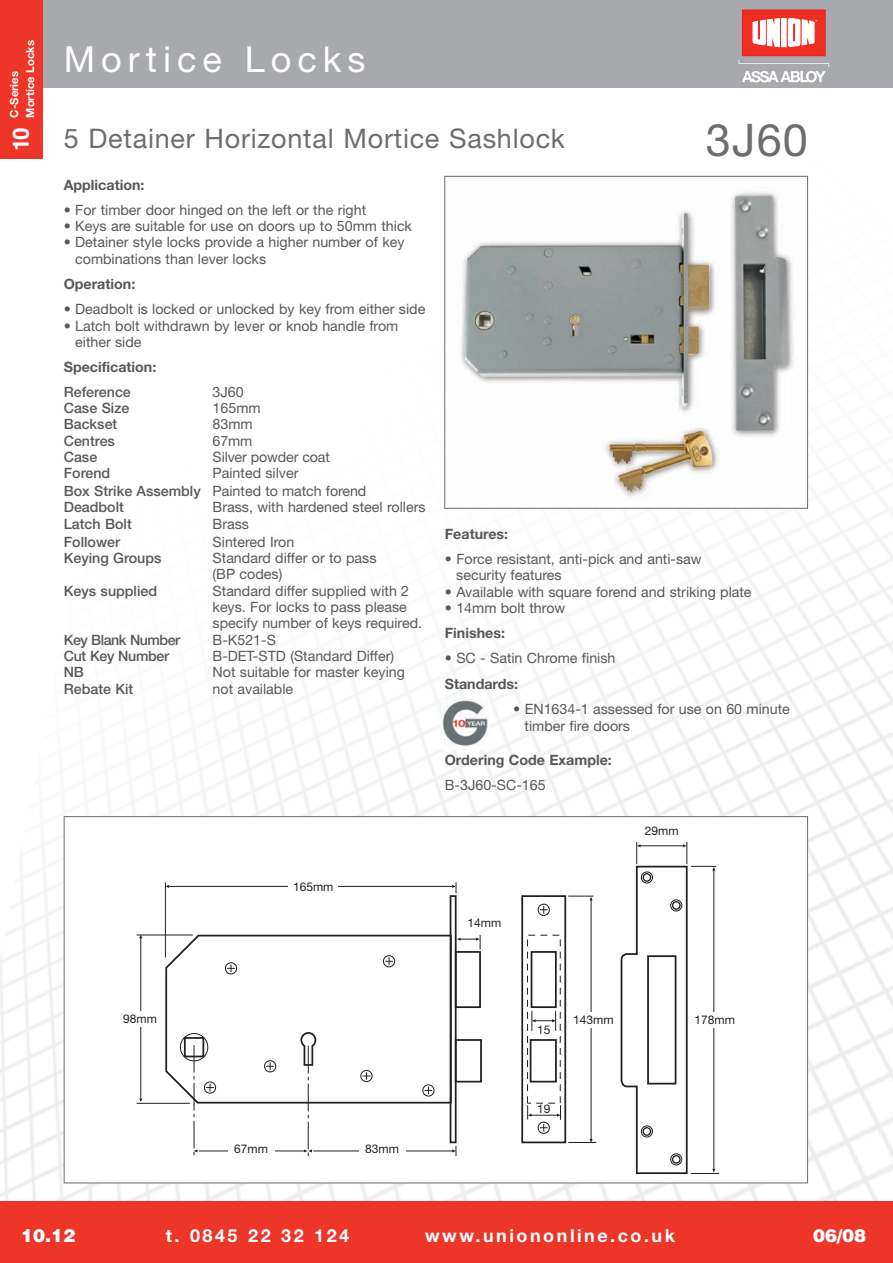
<style>
.page{position:relative;width:893px;height:1263px;background:#fff}
.page>*{position:absolute;margin:0;border:0;box-sizing:border-box;transform-origin:0 0}
.t1{font:45px "Helvetica Neue";color:#6c6d70}
.t2{font:36px "Helvetica Neue";letter-spacing:.165em;color:#fff}
.t3{font:27px "Helvetica Neue";letter-spacing:.03em;color:#6c6d70}
.t4{font:700 22.5px "Helvetica";color:#fff}
.t5{font:700 18px "Helvetica Neue";letter-spacing:.14em;color:#fff}
.t6{font:900 18px "Helvetica";color:#fff}
.t7{font:14.25px/16.4px "Helvetica Neue";color:#57585a}
.t8{font:500 14.25px "Helvetica Neue";color:#57585a}
.t9{font:700 14.25px "Helvetica Neue";color:#57585a}
.t10{font:500 14.25px "Helvetica Neue";letter-spacing:-.035em;color:#57585a}
.t11{font:500 14.25px "Helvetica Neue";letter-spacing:-.02em;color:#57585a}
.t12{font:12px "Helvetica Neue";color:#231f20}
.t13{font:700 11.25px/16px "Helvetica Neue";color:#fff}
.s1{font-weight:500}
</style>
<div class="page">
<img style="left:0;top:88px;width:893px;height:1113px">
<div style="left:0;top:0;width:893px;height:88px;background:#a8a9ad"></div>
<div style="left:0;top:1201px;width:893px;height:62px;background:#ee3529"></div>
<div style="left:0;top:0;width:42px;height:158px;background:#ee3529"></div>
<svg style="left:739px;top:60px;width:90px;height:22px"></svg>
<div style="left:742px;top:10px;width:83px;height:46px;background:#ee2e22"></div>
<div style="left:742px;top:10px;width:83px;height:46px;border:1px solid #ed1e2d"></div>
<div style="left:782px;top:18px;width:4px;height:29px;border:1px solid #fff"></div>
<svg style="left:753px;top:18px;width:27px;height:29px"></svg>
<svg style="left:788px;top:18px;width:29px;height:29px"></svg>
<div style="left:65px;top:817px;width:742px;height:365px;background:#fff"></div>
<div style="left:455px;top:951px;width:26px;height:57px;border:2px solid #231f20"></div>
<div style="left:450px;top:895px;width:7px;height:248px;border:2px solid #231f20"></div>
<div style="left:521px;top:895px;width:45px;height:248px;border:2px solid #231f20"></div>
<div style="left:538px;top:904px;width:12px;height:12px;border:1px solid #231f20;border-radius:50%"></div>
<svg style="left:540px;top:906px;width:8px;height:8px"></svg>
<div style="left:538px;top:1122px;width:12px;height:12px;border:1px solid #231f20;border-radius:50%"></div>
<svg style="left:532px;top:1011px;width:24px;height:20px"></svg>
<svg style="left:457px;top:935px;width:24px;height:14px"></svg>
<div style="left:455px;top:1039px;width:27px;height:43px;border:2px solid #231f20"></div>
<hr style="left:591px;top:900px;width:1px;height:239px;background:#231f20">
<svg style="left:568px;top:896px;width:25px;height:4px"></svg>
<svg style="left:568px;top:1139px;width:28px;height:4px"></svg>
<svg style="left:620px;top:842px;width:99px;height:333px"></svg>
<div style="left:531px;top:951px;width:26px;height:57px;border:2px solid #231f20"></div>
<div style="left:530px;top:1039px;width:27px;height:43px;border:2px solid #231f20"></div>
<hr style="left:165px;top:882px;width:1px;height:75px;background:#231f20">
<hr style="left:137px;top:935px;width:56px;height:1px;background:#231f20">
<hr style="left:137px;top:1103px;width:53px;height:1px;background:#231f20">
<hr style="left:169px;top:886px;width:284px;height:1px;background:#231f20">
<svg style="left:452px;top:882px;width:5px;height:11px"></svg>
<hr style="left:313px;top:1151px;width:140px;height:1px;background:#231f20">
<hr style="left:199px;top:1151px;width:105px;height:1px;background:#231f20">
<hr style="left:141px;top:938px;width:1px;height:160px;background:#231f20">
<svg style="left:139px;top:934px;width:3px;height:4px"></svg>
<svg style="left:164px;top:934px;width:289px;height:170px"></svg>
<svg style="left:527px;top:1105px;width:34px;height:26px"></svg>
<svg style="left:194px;top:1043px;width:4px;height:112px"></svg>
<svg style="left:300px;top:1031px;width:17px;height:125px"></svg>
<svg style="left:452px;top:1146px;width:5px;height:10px"></svg>
<img style="left:446px;top:178px;width:360px;height:329px">
<div style="left:444px;top:176px;width:364px;height:333px;border:1px solid #6c6d70"></div>
<img style="left:441px;top:699px;width:49px;height:50px">
<div style="left:289px;top:879px;width:49px;height:15px;background:#fff"></div>
<div style="left:118px;top:1011px;width:44px;height:16px;background:#fff"></div>
<div style="left:228px;top:1141px;width:46px;height:16px;background:#fff"></div>
<div style="left:359px;top:1141px;width:46px;height:16px;background:#fff"></div>
<div style="left:570px;top:1013px;width:47px;height:15px;background:#fff"></div>
<div style="left:692px;top:1013px;width:46px;height:15px;background:#fff"></div>
<p class="t13" style="left:7px;top:118px;width:79px;rotate:-90deg">C-Series<br>Mortice Locks</p>
<h3 class="t4" style="left:13px;top:151px;width:25px;rotate:-90deg">10</h3>
<h2 class="t2" style="left:64px;top:47px;width:303px">Mortice Locks</h2>
<h3 class="t3" style="left:64px;top:129px;width:503px">5 Detainer Horizontal Mortice Sashlock</h3>
<h1 class="t1" style="left:706px;top:124px;width:104px">3J60</h1>
<p class="t9" style="left:64px;top:180px;width:82px">Application:</p>
<p class="t7" style="left:64px;top:203px;width:304px">• For timber door hinged on the left or the right</p>
<p class="t7" style="left:64px;top:219px;width:350px">• Keys are suitable for use on doors up to 50mm thick</p>
<p class="t7" style="left:75px;top:236px;width:331px;text-indent:-11px">• Detainer style locks provide a higher number of key combinations than lever locks</p>
<p class="t9" style="left:64px;top:279px;width:73px">Operation:</p>
<p class="t7" style="left:64px;top:302px;width:363px">• Deadbolt is locked or unlocked by key from either side</p>
<p class="t7" style="left:75px;top:319px;width:325px;text-indent:-11px">• Latch bolt withdrawn by lever or knob handle from either side</p>
<p class="t9" style="left:64px;top:362px;width:94px">Specification:</p>
<p class="t8" style="left:64px;top:386px;width:69px">Reference</p>
<p class="t7" style="left:213px;top:385px;width:33px">3J60</p>
<p class="t8" style="left:64px;top:403px;width:67px">Case Size</p>
<p class="t7" style="left:213px;top:401px;width:50px">165mm</p>
<p class="t8" style="left:64px;top:419px;width:55px">Backset</p>
<p class="t7" style="left:213px;top:417px;width:42px">83mm</p>
<p class="t8" style="left:64px;top:436px;width:53px">Centres</p>
<p class="t7" style="left:213px;top:434px;width:41px">67mm</p>
<p class="t8" style="left:64px;top:452px;width:35px">Case</p>
<p class="t7" style="left:213px;top:450px;width:119px">Silver powder coat</p>
<p class="t8" style="left:64px;top:468px;width:48px">Forend</p>
<p class="t7" style="left:64px;top:466px;width:304px;line-height:16.8px;text-indent:149px">Painted silver<br><span class="s1">Box Strike Assembly</span> Painted to match forend<br><span class="s1">Deadbolt</span></p>
<p class="t7" style="left:213px;top:500px;width:214px">Brass, with hardened steel rollers</p>
<p class="t8" style="left:64px;top:519px;width:69px">Latch Bolt</p>
<p class="t7" style="left:213px;top:517px;width:38px">Brass</p>
<p class="t8" style="left:64px;top:536px;width:58px">Follower</p>
<p class="t7" style="left:213px;top:535px;width:83px">Sintered Iron</p>
<p class="t8" style="left:64px;top:553px;width:99px">Keying Groups</p>
<p class="t7" style="left:213px;top:551px;width:165px">Standard differ or to pass (BP codes)</p>
<p class="t8" style="left:64px;top:585px;width:95px">Keys supplied</p>
<p class="t7" style="left:213px;top:584px;width:211px">Standard differ supplied with 2 keys. For locks to pass please specify number of keys required.</p>
<p class="t10" style="left:64px;top:634px;width:118px">Key Blank Number</p>
<p class="t7" style="left:213px;top:633px;width:65px">B-K521-S</p>
<p class="t11" style="left:64px;top:651px;width:107px">Cut Key Number</p>
<p class="t7" style="left:213px;top:649px;width:183px">B-DET-STD (Standard Differ)</p>
<p class="t8" style="left:64px;top:667px;width:22px">NB</p>
<p class="t7" style="left:213px;top:665px;width:194px">Not suitable for master keying</p>
<p class="t8" style="left:64px;top:683px;width:71px">Rebate Kit</p>
<p class="t7" style="left:213px;top:682px;width:82px">not available</p>
<p class="t12" style="left:293px;top:882px;width:42px">165mm</p>
<p class="t9" style="left:445px;top:529px;width:65px">Features:</p>
<p class="t7" style="left:456px;top:552px;width:247px;text-indent:-11px">• Force resistant, anti-pick and anti-saw security features</p>
<p class="t7" style="left:445px;top:585px;width:308px">• Available with square forend and striking plate</p>
<p class="t7" style="left:445px;top:601px;width:122px">• 14mm bolt throw</p>
<p class="t9" style="left:445px;top:628px;width:62px">Finishes:</p>
<p class="t7" style="left:445px;top:651px;width:172px">• SC - Satin Chrome finish</p>
<p class="t9" style="left:445px;top:679px;width:75px">Standards:</p>
<p class="t7" style="left:525px;top:702px;width:267px;text-indent:-11px">• EN1634-1 assessed for use on 60 minute timber fire doors</p>
<p class="t9" style="left:445px;top:755px;width:169px">Ordering Code Example:</p>
<p class="t7" style="left:445px;top:779px;width:102px">B-3J60-SC-165</p>
<p class="t12" style="left:467px;top:919px;width:35px">14mm</p>
<p class="t12" style="left:645px;top:826px;width:35px">29mm</p>
<p class="t12" style="left:123px;top:1014px;width:35px">98mm</p>
<p class="t12" style="left:234px;top:1144px;width:35px">67mm</p>
<p class="t12" style="left:365px;top:1144px;width:35px">83mm</p>
<p class="t12" style="left:537px;top:1026px;width:15px">15</p>
<p class="t12" style="left:573px;top:1016px;width:42px">143mm</p>
<p class="t12" style="left:537px;top:1104px;width:15px">19</p>
<p class="t12" style="left:695px;top:1016px;width:42px">178mm</p>
<p class="t6" style="left:21px;top:1229px;width:56px">10.12</p>
<p class="t5" style="left:166px;top:1229px;width:185px">t. 0845 22 32 124</p>
<p class="t5" style="left:425px;top:1229px;width:251px">www.uniononline.co.uk</p>
<p class="t6" style="left:813px;top:1229px;width:55px">06/08</p>
</div>
